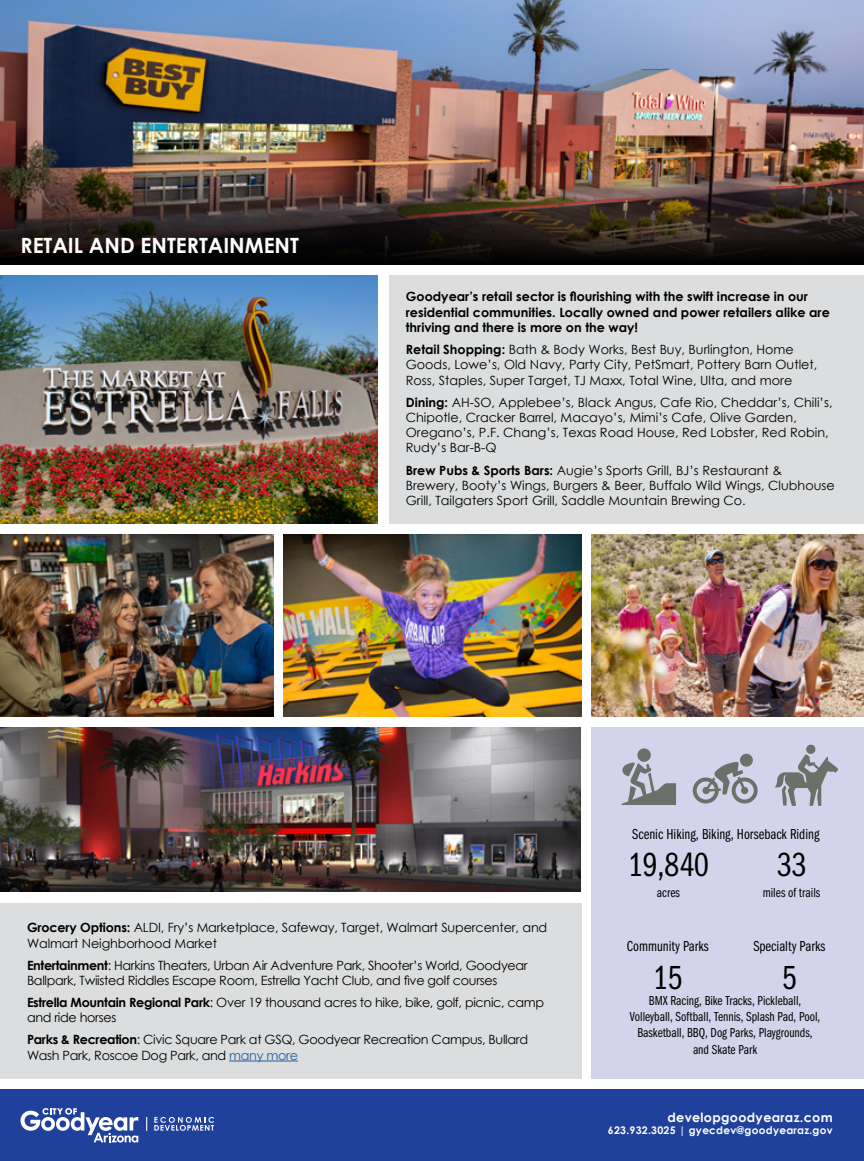
<style>
.page{position:relative;width:864px;height:1161px;background:#fff}
.page>*{position:absolute;margin:0;border:0;box-sizing:border-box;transform-origin:0 0}
.t1{font:34.5px "Franklin Gothic URW Com Boo";color:#000}
.t2{font:700 21px "Century Gothic";color:#fff}
.t3{font:15px "Franklin Gothic URW Com Boo";color:#000}
.t4{font:13.5px/16.2px "Franklin Gothic URW Com Boo";color:#000;text-align:center}
.t5{font:12.75px/15.3px "Century Gothic";color:#000}
.t6{font:12.75px/15.3px "Century Gothic";letter-spacing:-.025em;color:#000}
.t7{font:700 12.75px/15.3px "Century Gothic";color:#000}
.t8{font:700 12.75px "Century Gothic";letter-spacing:.025em;color:#fff}
.t9{font:700 10.5px "Century Gothic";letter-spacing:.025em;color:#fff}
.s1{font-weight:700}
.s2{color:#215e9e}
</style>
<div class="page">
<img style="left:0;top:0;width:864px;height:129px">
<div style="left:390px;top:276px;width:474px;height:248px;background:#dcddde"></div>
<img style="left:284px;top:535px;width:297px;height:181px">
<img style="left:0;top:535px;width:273px;height:181px">
<div style="left:592px;top:727px;width:272px;height:352px;background:#d3d4eb"></div>
<div style="left:0;top:903px;width:581px;height:176px;background:#dcddde"></div>
<div style="left:0;top:1090px;width:864px;height:71px;background:#20419b"></div>
<img style="left:0;top:276px;width:378px;height:248px">
<img style="left:0;top:727px;width:580px;height:164px">
<img style="left:592px;top:535px;width:272px;height:181px">
<img style="left:0;top:129px;width:864px;height:136px">
<hr style="left:229px;top:1061px;width:69px;height:1px;background:#215e9e">
<svg style="left:21px;top:1108px;width:117px;height:35px"></svg>
<svg style="left:154px;top:1117px;width:60px;height:14px"></svg>
<svg style="left:146px;top:1117px;width:1px;height:14px"></svg>
<div style="left:637px;top:748px;width:14px;height:14px;background:#6b7069;border-radius:50%"></div>
<svg style="left:622px;top:763px;width:54px;height:42px"></svg>
<svg style="left:693px;top:762px;width:65px;height:42px"></svg>
<div style="left:740px;top:754px;width:13px;height:13px;background:#6b7069;border-radius:50%"></div>
<svg style="left:774px;top:754px;width:64px;height:52px"></svg>
<div style="left:806px;top:745px;width:9px;height:9px;background:#6b7069;border-radius:50%"></div>
<h2 class="t2" style="left:21px;top:229px;width:280px">RETAIL AND ENTERTAINMENT</h2>
<p class="t7" style="left:406px;top:288px;width:426px">Goodyear’s retail sector is flourishing with the swift increase in our residential communities. Locally owned and power retailers alike are thriving and there is more on the way!</p>
<p class="t5" style="left:406px;top:341px;width:413px"><span class="s1">Retail Shopping:</span> Bath &amp; Body Works, Best Buy, Burlington, Home<br>Goods, Lowe’s, Old Navy, Party City, PetSmart, Pottery Barn Outlet,<br>Ross, Staples, Super Target, TJ Maxx, Total Wine, Ulta, and more</p>
<p class="t5" style="left:406px;top:394px;width:428px"><span class="s1">Dining:</span> AH-SO, Applebee’s, Black Angus, Cafe Rio, Cheddar’s, Chili’s, Chipotle, Cracker Barrel, Macayo’s, Mimi’s Cafe, Olive Garden, Oregano’s, P.F. Chang’s, Texas Road House, Red Lobster, Red Robin, Rudy’s Bar-B-Q</p>
<p class="t5" style="left:406px;top:462px;width:430px"><span class="s1">Brew Pubs &amp; Sports Bars:</span> Augie’s Sports Grill, BJ’s Restaurant &amp;<br>Brewery, Booty’s Wings, Burgers &amp; Beer, Buffalo Wild Wings, Clubhouse<br>Grill, Tailgaters Sport Grill, Saddle Mountain Brewing Co.</p>
<p class="t3" style="left:632px;top:824px;width:189px">Scenic Hiking, Biking, Horseback Riding</p>
<h1 class="t1" style="left:628px;top:842px;width:82px">19,840</h1>
<h1 class="t1" style="left:777px;top:842px;width:31px">33</h1>
<p class="t4" style="left:657px;top:884px;width:25px">acres</p>
<p class="t4" style="left:763px;top:884px;width:59px">miles of trails</p>
<p class="t5" style="left:27px;top:920px;width:522px"><span class="s1">Grocery Options:</span> ALDI, Fry’s Marketplace, Safeway, Target, Walmart Supercenter, and<br>Walmart Neighborhood Market</p>
<p class="t6" style="left:27px;top:957px;width:502px"><span class="s1">Entertainment</span>: Harkins Theaters, Urban Air Adventure Park, Shooter’s World, Goodyear<br>Ballpark, Twiisted Riddles Escape Room, Estrella Yacht Club, and five golf courses</p>
<p class="t6" style="left:27px;top:995px;width:519px"><span class="s1">Estrella Mountain Regional Park</span>: Over 19 thousand acres to hike, bike, golf, picnic, camp and ride horses</p>
<p class="t6" style="left:27px;top:1032px;width:503px"><span class="s1">Parks &amp; Recreation</span>: Civic Square Park at GSQ, Goodyear Recreation Campus, Bullard<br>Wash Park, Roscoe Dog Park, and <span class="s2">many more</span></p>
<p class="t3" style="left:627px;top:936px;width:83px">Community Parks</p>
<p class="t3" style="left:753px;top:936px;width:74px">Specialty Parks</p>
<h1 class="t1" style="left:653px;top:954px;width:31px">15</h1>
<h1 class="t1" style="left:782px;top:954px;width:16px">5</h1>
<p class="t4" style="left:630px;top:992px;width:192px">BMX Racing, Bike Tracks, Pickleball, Volleyball, Softball, Tennis, Splash Pad, Pool, Basketball, BBQ, Dog Parks, Playgrounds, and Skate Park</p>
<p class="t8" style="left:667px;top:1107px;width:167px">developgoodyearaz.com</p>
<p class="t9" style="left:608px;top:1122px;width:226px">623.932.3025 | gyecdev@goodyearaz.gov</p>
</div>
